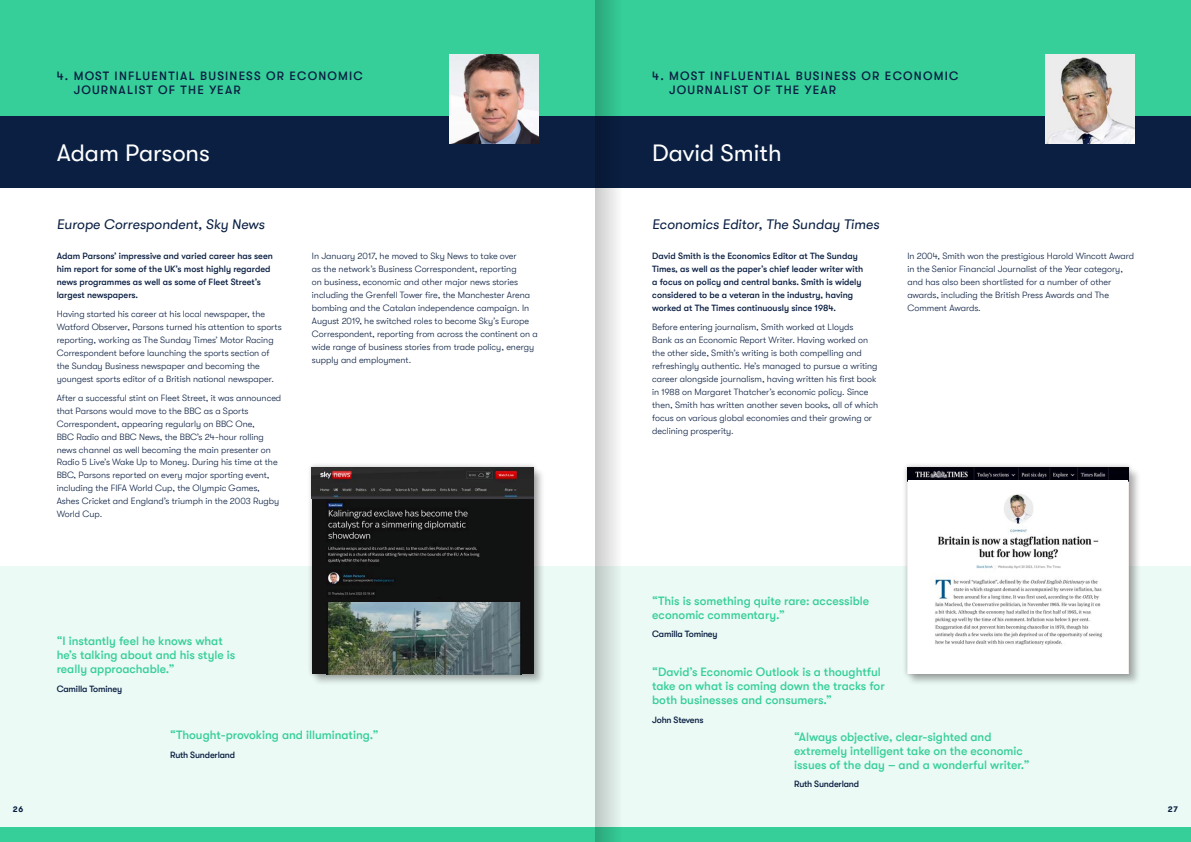
<style>
.page{position:relative;width:1191px;height:842px;background:#fff}
.page>*{position:absolute;margin:0;border:0;box-sizing:border-box;transform-origin:0 0}
.t1{font:24px "GT Walsheim";color:#fff}
.F_-_story{font:italic 14px "GT Walsheim";color:#0a1f42}
.F_-_quote_grn{font:500 12px/14px "GT Walsheim";color:#36cf99}
.t2{font:500 12px/14px "GT Walsheim";letter-spacing:.1em;color:#0a1f42}
.F_-_body{font:300 9px/13px "GT Walsheim";color:#0a1f42}
.f_-_intro{font:500 9px/13px "GT Walsheim";color:#0a1f42}
.F_-_quote_attribute{font:500 9px "GT Walsheim";letter-spacing:-.02em;color:#0a1f42}
.t3{font:700 8px "GT Walsheim";color:#0a1f42}
</style>
<div class="page">
<div style="left:0;top:566px;width:1191px;height:276px;background:#ebfaf5"></div>
<div style="left:0;top:0;width:1191px;height:134px;background:#36cf99"></div>
<div style="left:0;top:116px;width:595px;height:72px;background:#0a1f42"></div>
<div style="left:595px;top:116px;width:596px;height:72px;background:#0a1f42"></div>
<div style="left:595px;top:828px;width:596px;height:14px;background:#36cf99"></div>
<div style="left:0;top:828px;width:595px;height:14px;background:#36cf99"></div>
<svg style="left:596px;top:0;width:26px;height:842px"></svg>
<img style="left:450px;top:55px;width:89px;height:89px">
<div style="left:311px;top:467px;width:234px;height:219px;background:#231f20;opacity:.3"></div>
<div style="left:307px;top:463px;width:231px;height:216px;background:#231f20;opacity:.3"></div>
<div style="left:312px;top:468px;width:221px;height:206px;background:#121212"></div>
<img style="left:312px;top:468px;width:221px;height:31px">
<img style="left:326px;top:500px;width:154px;height:95px">
<img style="left:326px;top:602px;width:195px;height:72px">
<img style="left:1045px;top:55px;width:89px;height:89px">
<div style="left:906px;top:467px;width:234px;height:219px;background:#231f20;opacity:.3"></div>
<div style="left:902px;top:463px;width:231px;height:216px;background:#231f20;opacity:.3"></div>
<img style="left:907px;top:468px;width:221px;height:184px">
<svg style="left:908px;top:480px;width:220px;height:194px;fill:#fff"></svg>
<p class="t2" style="left:74px;top:69px;width:291px;text-indent:-17px">4. MOST INFLUENTIAL BUSINESS OR ECONOMIC<br>JOURNALIST OF THE YEAR</p>
<p class="t2" style="left:669px;top:69px;width:291px;text-indent:-17px">4. MOST INFLUENTIAL BUSINESS OR ECONOMIC<br>JOURNALIST OF THE YEAR</p>
<p class="t1" style="left:57px;top:139px;width:155px">Adam Parsons</p>
<p class="F_-_story" style="left:57px;top:217px;width:210px">Europe Correspondent, Sky News</p>
<p class="f_-_intro" style="left:57px;top:250px;width:218px">Adam Parsons’ impressive and varied career has seen him report for some of the UK’s most highly regarded news programmes as well as some of Fleet Street’s largest newspapers.</p>
<p class="F_-_body" style="left:57px;top:307px;width:226px">Having started his career at his local newspaper, the Watford Observer, Parsons turned his attention to sports reporting, working as The Sunday Times’ Motor Racing Correspondent before launching the sports section of the Sunday Business newspaper and becoming the youngest sports editor of a British national newspaper.</p>
<p class="F_-_body" style="left:57px;top:391px;width:226px">After a successful stint on Fleet Street, it was announced that Parsons would move to the BBC as a Sports Correspondent, appearing regularly on BBC One,<br>BBC Radio and BBC News, the BBC’s 24-hour rolling news channel as well becoming the main presenter on Radio 5 Live’s Wake Up to Money. During his time at the BBC, Parsons reported on every major sporting event, including the FIFA World Cup, the Olympic Games, Ashes Cricket and England’s triumph in the 2003 Rugby World Cup.</p>
<p class="F_-_body" style="left:312px;top:250px;width:227px">In January 2017, he moved to Sky News to take over<br>as the network’s Business Correspondent, reporting<br>on business, economic and other major news stories including the Grenfell Tower fire, the Manchester Arena bombing and the Catalan independence campaign. In August 2019, he switched roles to become Sky’s Europe Correspondent, reporting from across the continent on a wide range of business stories from trade policy, energy supply and employment.</p>
<p class="F_-_quote_grn" style="left:57px;top:634px;width:180px">“I instantly feel he knows what he’s talking about and his style is really approachable.”</p>
<p class="F_-_quote_attribute" style="left:57px;top:684px;width:67px">Camilla Tominey</p>
<p class="F_-_quote_grn" style="left:170px;top:728px;width:210px">“Thought-provoking and illuminating.”</p>
<p class="F_-_quote_attribute" style="left:170px;top:750px;width:67px">Ruth Sunderland</p>
<p class="t1" style="left:652px;top:139px;width:131px">David Smith</p>
<p class="F_-_story" style="left:652px;top:217px;width:229px">Economics Editor, The Sunday Times</p>
<p class="f_-_intro" style="left:652px;top:250px;width:212px">David Smith is the Economics Editor at The Sunday Times, as well as the paper’s chief leader writer with a focus on policy and central banks. Smith is widely considered to be a veteran in the industry, having worked at The Times continuously since 1984.</p>
<p class="F_-_body" style="left:652px;top:320px;width:227px">Before entering journalism, Smith worked at Lloyds<br>Bank as an Economic Report Writer. Having worked on the other side, Smith’s writing is both compelling and refreshingly authentic. He’s managed to pursue a writing career alongside journalism, having written his first book in 1988 on Margaret Thatcher’s economic policy. Since then, Smith has written another seven books, all of which focus on various global economies and their growing or declining prosperity.</p>
<p class="F_-_body" style="left:907px;top:250px;width:228px">In 2004, Smith won the prestigious Harold Wincott Award in the Senior Financial Journalist of the Year category, and has also been shortlisted for a number of other awards, including the British Press Awards and The Comment Awards.</p>
<p class="F_-_quote_grn" style="left:652px;top:594px;width:218px">“This is something quite rare: accessible economic commentary.”</p>
<p class="F_-_quote_attribute" style="left:652px;top:629px;width:67px">Camilla Tominey</p>
<p class="F_-_quote_grn" style="left:652px;top:665px;width:234px">“David’s Economic Outlook is a thoughtful take on what is coming down the tracks for both businesses and consumers.”</p>
<p class="F_-_quote_attribute" style="left:652px;top:714px;width:53px">John Stevens</p>
<p class="F_-_quote_grn" style="left:794px;top:729px;width:237px">“Always objective, clear-sighted and extremely intelligent take on the economic issues of the day – and a wonderful writer.”</p>
<p class="F_-_quote_attribute" style="left:794px;top:779px;width:67px">Ruth Sunderland</p>
<p class="t3" style="left:13px;top:805px;width:12px">26</p>
<p class="t3" style="left:1168px;top:805px;width:12px">27</p>
</div>
